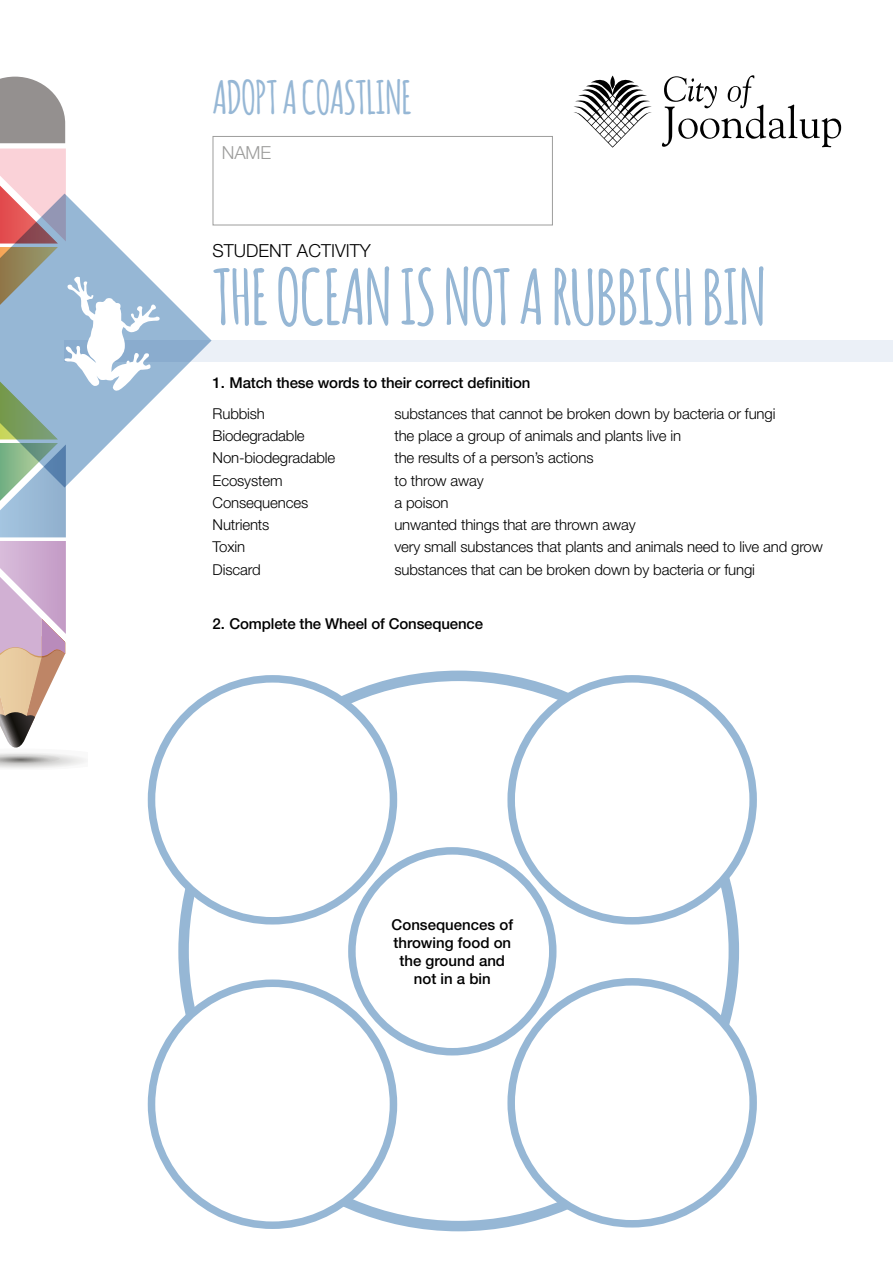
<style>
.page{position:relative;width:893px;height:1263px;background:#fff}
.page>*{position:absolute;margin:0;border:0;box-sizing:border-box;transform-origin:0 0}
.t1{font:700 75px "Amatic";color:#96b7d5}
.t2{font:700 45px "Amatic";color:#96b7d5}
.t3{font:300 18px "Helvetica Neue";color:#000}
.t4{font:300 18px "Helvetica Neue";color:#9d9d9c}
.t5{font:300 15px/22.2px "Helvetica Neue";letter-spacing:-.01em;color:#000}
.t6{font:500 15px/18px "Helvetica Neue";letter-spacing:-.01em;color:#000;text-align:center}
</style>
<div class="page">
<div style="left:65px;top:341px;width:828px;height:21px;background:#ebf0f7"></div>
<svg style="left:0;top:77px;width:65px;height:66px"></svg>
<svg style="left:574px;top:75px;width:267px;height:73px"></svg>
<svg style="left:160px;top:289px;width:52px;height:103px"></svg>
<div style="left:213px;top:136px;width:340px;height:89px;border:1px solid #9d9d9c"></div>
<svg style="left:0;top:149px;width:160px;height:621px"></svg>
<div style="left:348px;top:847px;width:208px;height:208px;border:8px solid #96b7d5;border-radius:50%"></div>
<div style="left:152px;top:679px;width:241px;height:242px;background:#fff;border-radius:50%"></div>
<div style="left:148px;top:675px;width:249px;height:249px;border:8px solid #96b7d5;border-radius:50%"></div>
<div style="left:507px;top:675px;width:250px;height:249px;border:8px solid #96b7d5;border-radius:50%"></div>
<div style="left:148px;top:979px;width:249px;height:250px;border:8px solid #96b7d5;border-radius:50%"></div>
<div style="left:507px;top:978px;width:250px;height:249px;border:8px solid #96b7d5;border-radius:50%"></div>
<h2 class="t2" style="left:213px;top:65px;width:200px">ADOPT A COASTLINE</h2>
<p class="t4" style="left:222px;top:141px;width:51px">NAME</p>
<p class="t3" style="left:213px;top:239px;width:160px">student activity</p>
<h1 class="t1" style="left:213px;top:244px;width:531px">THE OCEAN IS NOT A RUBBISH BIN</h1>
<p class="t6" style="left:213px;top:374px;width:319px">1. Match these words to their correct definition</p>
<p class="t5" style="left:213px;top:402px;width:124px">Rubbish<br>Biodegradable<br>Non-biodegradable<br>Ecosystem<br>Consequences<br>Nutrients<br>Toxin<br>Discard</p>
<p class="t5" style="left:394px;top:402px;width:430px">substances that cannot be broken down by bacteria or fungi<br>the place a group of animals and plants live in<br>the results of a person’s actions<br>to throw away<br>a poison<br>unwanted things that are thrown away<br>very small substances that plants and animals need to live and grow substances that can be broken down by bacteria or fungi</p>
<p class="t6" style="left:213px;top:615px;width:272px">2. Complete the Wheel of Consequence</p>
<p class="t6" style="left:392px;top:916px;width:123px">Consequences of throwing food on the ground and not in a bin</p>
</div>
